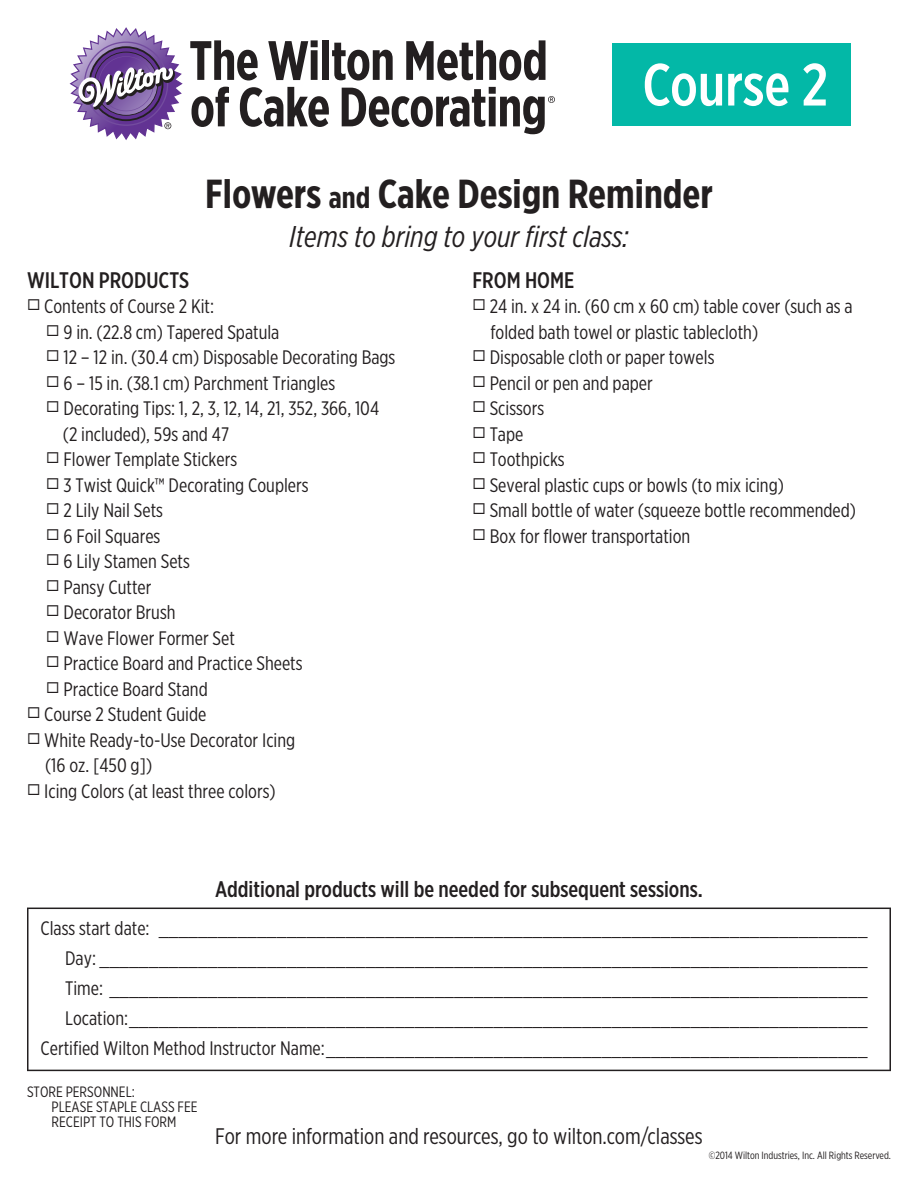
<style>
.page{position:relative;width:918px;height:1188px;background:#fff}
.page>*{position:absolute;margin:0;border:0;box-sizing:border-box;transform-origin:0 0}
.t1{font:500 59.55px "Gotham X Narrow";color:#fff}
.t2{font:700 40.5px "Gotham X Narrow";color:#231f20}
.t3{font:italic 30px "Gotham X Narrow";color:#231f20}
.t4{font:500 22.5px "Gotham X Narrow";color:#231f20}
.t5{font:22.5px "Gotham X Narrow";color:#231f20}
.t6{font:19.5px/30px "Gotham X Narrow";color:#231f20}
.t7{font:15px/15px "Gotham X Narrow";color:#231f20}
.t8{font:10.5px "Gotham X Narrow";color:#231f20}
.s1{font-size:30px}
</style>
<div class="page">
<div style="left:612px;top:43px;width:238px;height:83px;background:#03b8a7"></div>
<svg style="left:27px;top:908px;width:864px;height:163px"></svg>
<svg style="left:190px;top:40px;width:68px;height:41px"></svg>
<svg style="left:268px;top:40px;width:50px;height:40px"></svg>
<div style="left:322px;top:40px;width:7px;height:40px;background:#231f20"></div>
<svg style="left:332px;top:43px;width:61px;height:38px"></svg>
<svg style="left:406px;top:40px;width:140px;height:41px"></svg>
<svg style="left:192px;top:87px;width:37px;height:40px"></svg>
<svg style="left:240px;top:87px;width:89px;height:40px"></svg>
<svg style="left:342px;top:87px;width:213px;height:47px"></svg>
<svg style="left:70px;top:27px;width:113px;height:113px"></svg>
<h1 class="t1" style="left:642px;top:48px;width:187px">Course 2</h1>
<h2 class="t2" style="left:205px;top:169px;width:509px">Flowers <span class="s1">and</span> Cake Design Reminder</h2>
<h3 class="t3" style="left:289px;top:219px;width:341px">Items to bring to your first class:</h3>
<p class="t4" style="left:27px;top:266px;width:164px">WILTON PRODUCTS</p>
<p class="t6" style="left:27px;top:291px;width:189px">◻ Contents of Course 2 Kit:</p>
<p class="t6" style="left:46px;top:317px;width:235px">◻ 9 in. (22.8 cm) Tapered Spatula</p>
<p class="t6" style="left:46px;top:342px;width:351px">◻ 12 – 12 in. (30.4 cm) Disposable Decorating Bags</p>
<p class="t6" style="left:46px;top:368px;width:290px">◻ 6 – 15 in. (38.1 cm) Parchment Triangles</p>
<p class="t6" style="left:63px;top:395px;width:318px;line-height:25.5px;text-indent:-17px">◻ Decorating Tips: 1, 2, 3, 12, 14, 21, 352, 366, 104 (2 included), 59s and 47</p>
<p class="t6" style="left:46px;top:444px;width:192px">◻ Flower Template Stickers</p>
<p class="t6" style="left:46px;top:470px;width:264px">◻ 3 Twist Quick™ Decorating Couplers</p>
<p class="t6" style="left:46px;top:495px;width:118px">◻ 2 Lily Nail Sets</p>
<p class="t6" style="left:46px;top:521px;width:116px">◻ 6 Foil Squares</p>
<p class="t6" style="left:46px;top:546px;width:145px">◻ 6 Lily Stamen Sets</p>
<p class="t6" style="left:46px;top:572px;width:107px">◻ Pansy Cutter</p>
<p class="t6" style="left:46px;top:597px;width:131px">◻ Decorator Brush</p>
<p class="t6" style="left:46px;top:623px;width:190px">◻ Wave Flower Former Set</p>
<p class="t6" style="left:46px;top:648px;width:258px">◻ Practice Board and Practice Sheets</p>
<p class="t6" style="left:46px;top:674px;width:163px">◻ Practice Board Stand</p>
<p class="t6" style="left:27px;top:699px;width:181px">◻ Course 2 Student Guide</p>
<p class="t6" style="left:45px;top:727px;width:252px;line-height:25.5px;text-indent:-18px">◻ White Ready-to-Use Decorator Icing (16 oz. [450 g])</p>
<p class="t6" style="left:27px;top:776px;width:250px">◻ Icing Colors (at least three colors)</p>
<p class="t4" style="left:472px;top:266px;width:103px">FROM HOME</p>
<p class="t6" style="left:491px;top:293px;width:364px;line-height:25.5px;text-indent:-18px">◻ 24 in. x 24 in. (60 cm x 60 cm) table cover (such as a folded bath towel or plastic tablecloth)</p>
<p class="t6" style="left:472px;top:342px;width:243px">◻ Disposable cloth or paper towels</p>
<p class="t6" style="left:472px;top:368px;width:182px">◻ Pencil or pen and paper</p>
<p class="t6" style="left:472px;top:393px;width:73px">◻ Scissors</p>
<p class="t6" style="left:472px;top:419px;width:52px">◻ Tape</p>
<p class="t6" style="left:472px;top:444px;width:94px">◻ Toothpicks</p>
<p class="t6" style="left:472px;top:470px;width:313px">◻ Several plastic cups or bowls (to mix icing)</p>
<p class="t6" style="left:472px;top:495px;width:385px">◻ Small bottle of water (squeeze bottle recommended)</p>
<p class="t6" style="left:472px;top:521px;width:219px">◻ Box for flower transportation</p>
<p class="t4" style="left:215px;top:875px;width:489px">Additional products will be needed for subsequent sessions.</p>
<p class="t6" style="left:41px;top:913px;width:829px;text-align:right">Class start date: ________________________________________________________________________ Day: ______________________________________________________________________________ Time: _____________________________________________________________________________ Location:___________________________________________________________________________ Certified Wilton Method Instructor Name:_______________________________________________________</p>
<p class="t7" style="left:52px;top:1084px;width:147px;text-indent:-25px">STORE PERSONNEL:<br>PLEASE STAPLE CLASS FEE<br>RECEIPT TO THIS FORM</p>
<p class="t5" style="left:215px;top:1123px;width:489px">For more information and resources, go to wilton.com/classes</p>
<p class="t8" style="left:709px;top:1149px;width:184px">©2014 Wilton Industries, Inc. All Rights Reserved.</p>
</div>
